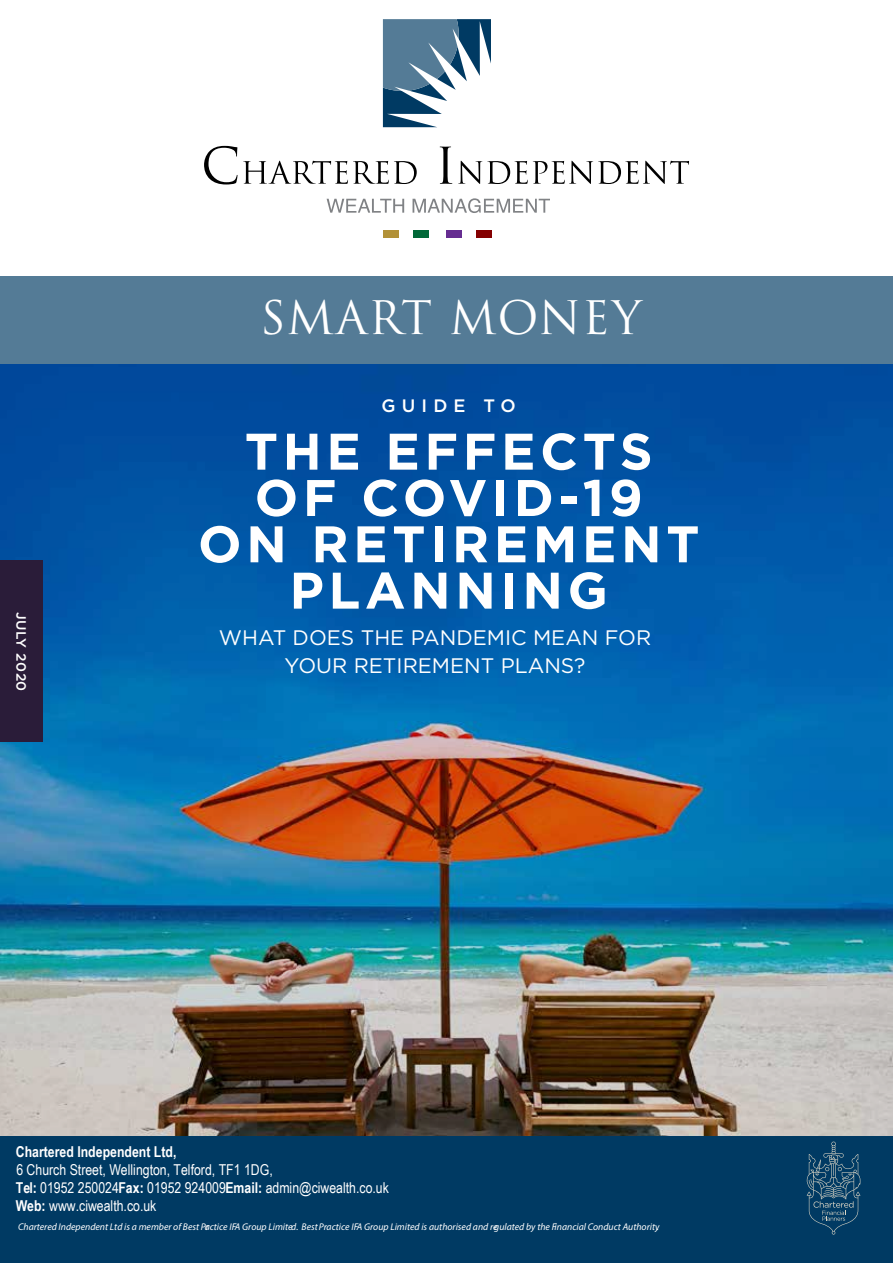
<style>
.page{position:relative;width:893px;height:1263px;background:#fff}
.page>*{position:absolute;margin:0;border:0;box-sizing:border-box;transform-origin:0 0}
.t1{font:700 51.3px/46.3px "Gotham HTF";letter-spacing:.09em;color:#fff;text-align:center}
.t2{font:45px "Trajan Pro";letter-spacing:.025em;color:#fff}
.t3{font:21px/27.6px "Gotham HTF";color:#fff;text-align:center}
.t4{font:500 18px "Gotham HTF";letter-spacing:.34em;color:#fff}
.t5{font:15px/18px "Arial Narrow";color:#fff}
.t6{font:700 15px "Arial Narrow";color:#fff}
.t7{font:500 13.5px "Gotham HTF";letter-spacing:.04em;color:#fff}
.t8{font:italic 9.75px "Myriad Pro";color:#fff}
.s1{font-weight:700}
</style>
<div class="page">
<img style="left:0;top:364px;width:893px;height:772px">
<div style="left:0;top:560px;width:43px;height:182px;background:#2a1c39"></div>
<div style="left:0;top:1136px;width:893px;height:127px;background:#003a63"></div>
<svg style="left:807px;top:1141px;width:53px;height:93px"></svg>
<div style="left:0;top:277px;width:893px;height:87px;background:#547b96"></div>
<svg style="left:383px;top:19px;width:108px;height:108px"></svg>
<svg style="left:327px;top:199px;width:77px;height:14px"></svg>
<svg style="left:413px;top:198px;width:137px;height:15px"></svg>
<svg style="left:204px;top:146px;width:33px;height:38px"></svg>
<svg style="left:243px;top:161px;width:174px;height:23px"></svg>
<svg style="left:440px;top:147px;width:12px;height:37px"></svg>
<svg style="left:458px;top:161px;width:231px;height:23px"></svg>
<div style="left:383px;top:230px;width:15px;height:8px;background:#b29137"></div>
<div style="left:413px;top:230px;width:15px;height:8px;background:#006838"></div>
<div style="left:446px;top:230px;width:15px;height:8px;background:#662d91"></div>
<div style="left:476px;top:230px;width:16px;height:8px;background:#840001"></div>
<h2 class="t2" style="left:260px;top:289px;width:383px">SMART MONEY</h2>
<h3 class="t7" style="left:29px;top:611px;width:81px;rotate:90deg">JULY 2020</h3>
<h3 class="t4" style="left:382px;top:395px;width:136px">GUIDE TO</h3>
<h1 class="t1" style="left:198px;top:427px;width:503px">THE EFFECTS<br>OF COVID-19<br>ON RETIREMENT<br>PLANNING</h1>
<h3 class="t3" style="left:219px;top:624px;width:434px">WHAT DOES THE PANDEMIC MEAN FOR<br>YOUR RETIREMENT PLANS?</h3>
<h3 class="t6" style="left:16px;top:1143px;width:162px">Chartered Independent Ltd,</h3>
<h3 class="t5" style="left:16px;top:1160px;width:375px">6 Church Street, Wellington, Telford, TF1 1DG,<br><span class="s1">Tel:</span> 01952 250024<span class="s1">Fax:</span> 01952 924009<span class="s1">Email:</span> admin@ciwealth.co.uk<br><span class="s1">Web:</span> www.ciwealth.co.uk</h3>
<p class="t8" style="left:18px;top:1220px;width:643px">Chartered Independent Ltd is a member of Best Practice IFA Group Limited. Best Practice IFA Group Limited is authorised and regulated by the Financial Conduct Authority.</p>
</div>
